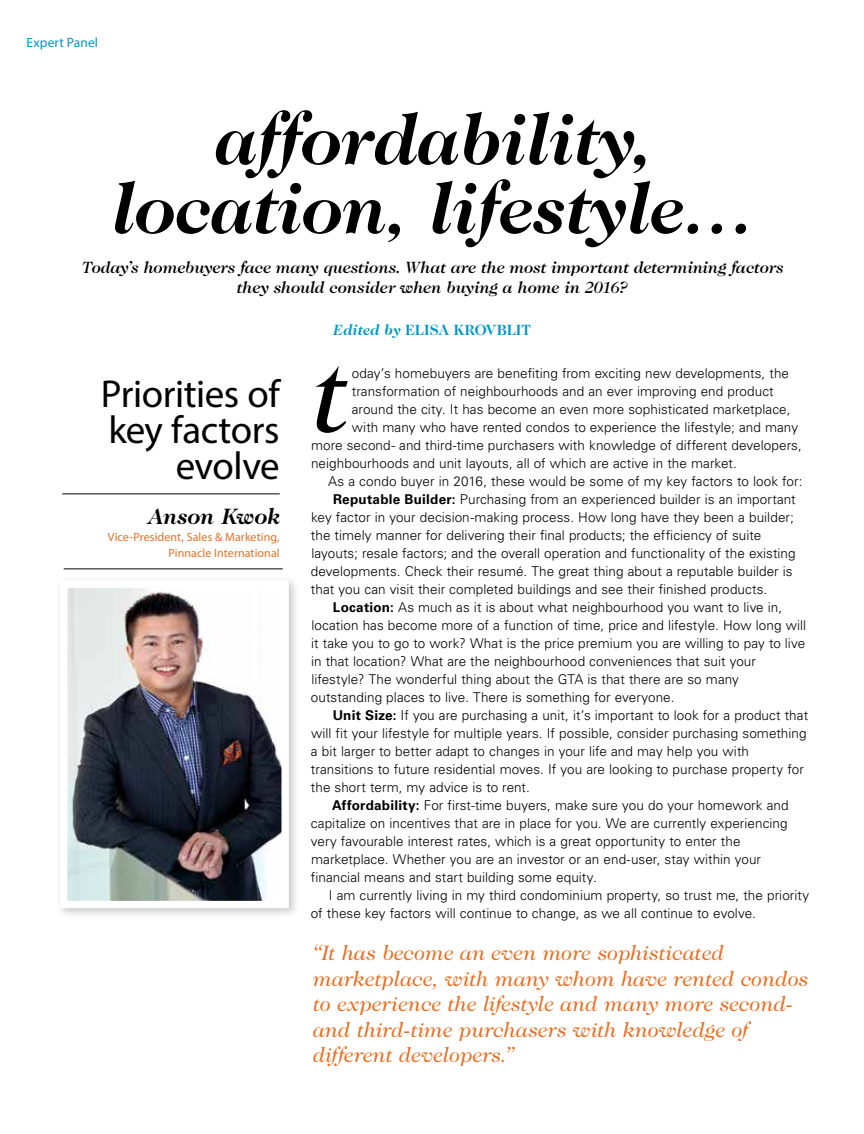
<style>
.page{position:relative;width:864px;height:1134px;background:#fff}
.page>*{position:absolute;margin:0;border:0;box-sizing:border-box;transform-origin:0 0}
.t1{font:italic 112.05px "Caslon 224 Std";color:#000}
.t2{font:italic 700 72px/69px "Caslon 224 Std";letter-spacing:-.01em;color:#000;text-align:center}
.t3{font:39px/36px "Myriad Pro";letter-spacing:-.01em;color:#000;text-align:right}
.t4{font:italic 700 22.5px "Caslon 224 Std";letter-spacing:-.005em;color:#000}
.t5{font:italic 21px/25.5px "Caslon 224 Std";color:#e57125}
.t6{font:italic 500 16.5px/19.5px "Caslon 224 Std";color:#000;text-align:center}
.t7{font:700 15px "Caslon 224 Std";letter-spacing:-.01em;color:#0098c5}
.t8{font:300 13.5px "Univers LT Std";letter-spacing:.005em;color:#000}
.t9{font:13.5px "Myriad Pro";letter-spacing:.01em;color:#0098c5}
.t10{font:12px/16.5px "Myriad Pro";letter-spacing:.005em;color:#e57125;text-align:right}
.s1{font-style:italic}
.s2{font-weight:700}
</style>
<div class="page">
<div style="left:55px;top:575px;width:245px;height:344px;background:#000;opacity:.22"></div>
<img style="left:68px;top:588px;width:213px;height:312px">
<hr style="left:62px;top:494px;width:218px;height:1px;background:#000">
<hr style="left:64px;top:568px;width:219px;height:1px;background:#000">
<p class="t9" style="left:27px;top:34px;width:73px">Expert Panel</p>
<h2 class="t2" style="left:110px;top:105px;width:646px">affordability, location, lifestyle…</h2>
<p class="t6" style="left:81px;top:258px;width:703px">Today’s homebuyers face many questions. What are the most important determining factors they should consider when buying a home in 2016?</p>
<p class="t7" style="left:333px;top:321px;width:200px"><span class="s1">Edited by</span> ELISA KROVBLIT</p>
<h3 class="t3" style="left:101px;top:376px;width:180px">Priorities of key factors evolve</h3>
<h3 class="t4" style="left:148px;top:503px;width:134px">Anson Kwok</h3>
<p class="t10" style="left:108px;top:528px;width:173px">Vice-President, Sales &amp; Marketing,<br>Pinnacle International</p>
<h1 class="t1" style="left:314px;top:330px;width:39px">t</h1>
<p class="t8" style="left:352px;top:365px;width:439px">oday’s homebuyers are benefiting from exciting new developments, the</p>
<p class="t8" style="left:352px;top:383px;width:423px">transformation of neighbourhoods and an ever improving end product</p>
<p class="t8" style="left:352px;top:401px;width:440px">around the city. It has become an even more sophisticated marketplace,</p>
<p class="t8" style="left:352px;top:419px;width:448px">with many who have rented condos to experience the lifestyle; and many</p>
<p class="t8" style="left:311px;top:437px;width:492px">more second- and third-time purchasers with knowledge of different developers,</p>
<p class="t8" style="left:311px;top:455px;width:427px">neighbourhoods and unit layouts, all of which are active in the market.</p>
<p class="t8" style="left:328px;top:473px;width:476px">As a condo buyer in 2016, these would be some of my key factors to look for:</p>
<p class="t8" style="left:333px;top:491px;width:464px"><span class="s2">Reputable Builder:</span> Purchasing from an experienced builder is an important</p>
<p class="t8" style="left:311px;top:509px;width:484px">key factor in your decision-making process. How long have they been a builder;</p>
<p class="t8" style="left:311px;top:527px;width:452px">the timely manner for delivering their final products; the efficiency of suite</p>
<p class="t8" style="left:311px;top:545px;width:486px">layouts; resale factors; and the overall operation and functionality of the existing</p>
<p class="t8" style="left:311px;top:563px;width:483px">developments. Check their resumé. The great thing about a reputable builder is</p>
<p class="t8" style="left:311px;top:581px;width:458px">that you can visit their completed buildings and see their finished products.</p>
<p class="t8" style="left:333px;top:599px;width:451px"><span class="s2">Location:</span> As much as it is about what neighbourhood you want to live in,</p>
<p class="t8" style="left:311px;top:617px;width:496px">location has become more of a function of time, price and lifestyle. How long will</p>
<p class="t8" style="left:311px;top:635px;width:496px">it take you to go to work? What is the price premium you are willing to pay to live</p>
<p class="t8" style="left:311px;top:653px;width:446px">in that location? What are the neighbourhood conveniences that suit your</p>
<p class="t8" style="left:311px;top:671px;width:429px">lifestyle? The wonderful thing about the GTA is that there are so many</p>
<p class="t8" style="left:311px;top:689px;width:365px">outstanding places to live. There is something for everyone.</p>
<p class="t8" style="left:333px;top:707px;width:477px"><span class="s2">Unit Size:</span> If you are purchasing a unit, it’s important to look for a product that</p>
<p class="t8" style="left:311px;top:725px;width:497px">will fit your lifestyle for multiple years. If possible, consider purchasing something</p>
<p class="t8" style="left:311px;top:743px;width:440px">a bit larger to better adapt to changes in your life and may help you with</p>
<p class="t8" style="left:311px;top:761px;width:494px">transitions to future residential moves. If you are looking to purchase property for</p>
<p class="t8" style="left:311px;top:779px;width:221px">the short term, my advice is to rent.</p>
<p class="t8" style="left:332px;top:797px;width:458px"><span class="s2">Affordability:</span> For first-time buyers, make sure you do your homework and</p>
<p class="t8" style="left:311px;top:815px;width:478px">capitalize on incentives that are in place for you. We are currently experiencing</p>
<p class="t8" style="left:311px;top:833px;width:431px">very favourable interest rates, which is a great opportunity to enter the</p>
<p class="t8" style="left:311px;top:851px;width:452px">marketplace. Whether you are an investor or an end-user, stay within your</p>
<p class="t8" style="left:311px;top:869px;width:287px">financial means and start building some equity.</p>
<p class="t8" style="left:329px;top:887px;width:482px">I am currently living in my third condominium property, so trust me, the priority</p>
<p class="t8" style="left:311px;top:905px;width:447px">of these key factors will continue to change, as we all continue to evolve.</p>
<h3 class="t5" style="left:313px;top:940px;width:497px">“It has become an even more sophisticated marketplace, with many whom have rented condos to experience the lifestyle and many more second&shy;and third-time purchasers with knowledge of different developers.”</h3>
</div>
